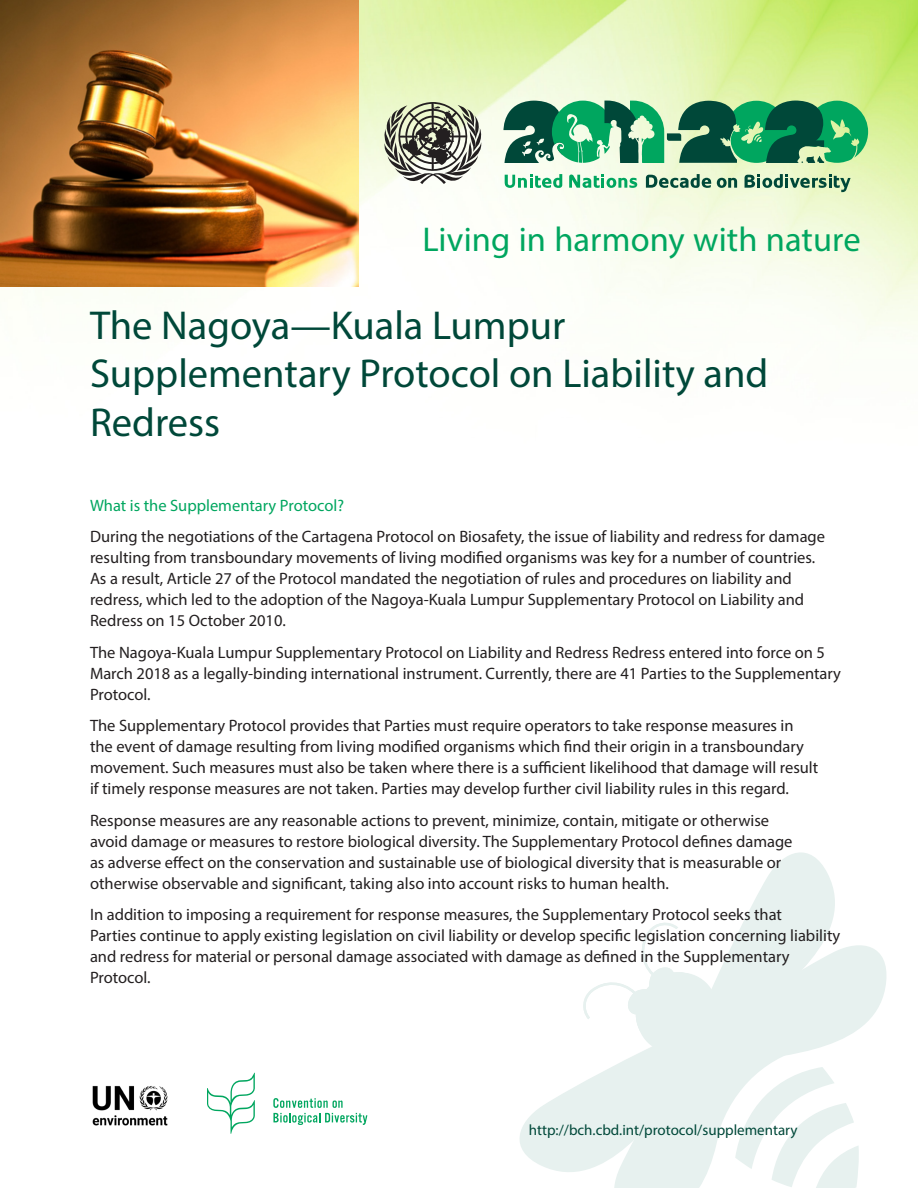
<style>
.page{position:relative;width:918px;height:1188px;background:#fff}
.page>*{position:absolute;margin:0;border:0;box-sizing:border-box;transform-origin:0 0}
.Header{font:40.5px/48.6px "Myriad Pro";color:#004839}
.t1{font:34.5px "Myriad Pro";color:#00a65f}
.Body{font:16.5px/21px "Myriad Pro";color:#231f20}
.Body-2{font:16.5px "Myriad Pro";color:#00a65f}
.Body-3{font:15px "Myriad Pro";color:#004839}
</style>
<div class="page">
<img style="left:0;top:0;width:918px;height:341px">
<svg style="left:519px;top:852px;width:368px;height:336px"></svg>
<img style="left:0;top:0;width:359px;height:286px">
<svg style="left:207px;top:1073px;width:48px;height:61px"></svg>
<svg style="left:273px;top:1098px;width:94px;height:27px"></svg>
<img style="left:92px;top:1085px;width:76px;height:41px">
<svg style="left:503px;top:101px;width:365px;height:62px;background:#3f976e"></svg>
<svg style="left:505px;top:174px;width:57px;height:14px"></svg>
<svg style="left:569px;top:175px;width:68px;height:13px"></svg>
<svg style="left:646px;top:174px;width:65px;height:14px"></svg>
<svg style="left:717px;top:178px;width:20px;height:10px"></svg>
<svg style="left:745px;top:174px;width:106px;height:18px;background:#99ba98"></svg>
<svg style="left:384px;top:102px;width:98px;height:82px"></svg>
<p class="t1" style="left:422px;top:218px;width:440px">Living in harmony with nature</p>
<p class="Header" style="left:90px;top:300px;width:680px">The Nagoya—Kuala Lumpur<br>Supplementary Protocol on Liability and<br>Redress</p>
<p class="Body-2" style="left:90px;top:495px;width:256px">What is the Supplementary Protocol?</p>
<p class="Body" style="left:90px;top:526px;width:737px">During the negotiations of the Cartagena Protocol on Biosafety, the issue of liability and redress for damage resulting from transboundary movements of living modified organisms was key for a number of countries.<br>As a result, Article 27 of the Protocol mandated the negotiation of rules and procedures on liability and redress, which led to the adoption of the Nagoya-Kuala Lumpur Supplementary Protocol on Liability and Redress on 15 October 2010.</p>
<p class="Body" style="left:90px;top:642px;width:753px">The Nagoya-Kuala Lumpur Supplementary Protocol on Liability and Redress Redress entered into force on 5<br>March 2018 as a legally-binding international instrument. Currently, there are 41 Parties to the Supplementary<br>Protocol.</p>
<p class="Body" style="left:90px;top:715px;width:730px">The Supplementary Protocol provides that Parties must require operators to take response measures in the event of damage resulting from living modified organisms which find their origin in a transboundary movement. Such measures must also be taken where there is a sufficient likelihood that damage will result if timely response measures are not taken. Parties may develop further civil liability rules in this regard.</p>
<p class="Body" style="left:90px;top:810px;width:704px">Response measures are any reasonable actions to prevent, minimize, contain, mitigate or otherwise avoid damage or measures to restore biological diversity. The Supplementary Protocol defines damage as adverse effect on the conservation and sustainable use of biological diversity that is measurable or otherwise observable and significant, taking also into account risks to human health.</p>
<p class="Body" style="left:90px;top:904px;width:752px">In addition to imposing a requirement for response measures, the Supplementary Protocol seeks that<br>Parties continue to apply existing legislation on civil liability or develop specific legislation concerning liability and redress for material or personal damage associated with damage as defined in the Supplementary Protocol.</p>
<p class="Body-3" style="left:529px;top:1121px;width:270px">http://bch.cbd.int/protocol/supplementary</p>
</div>
